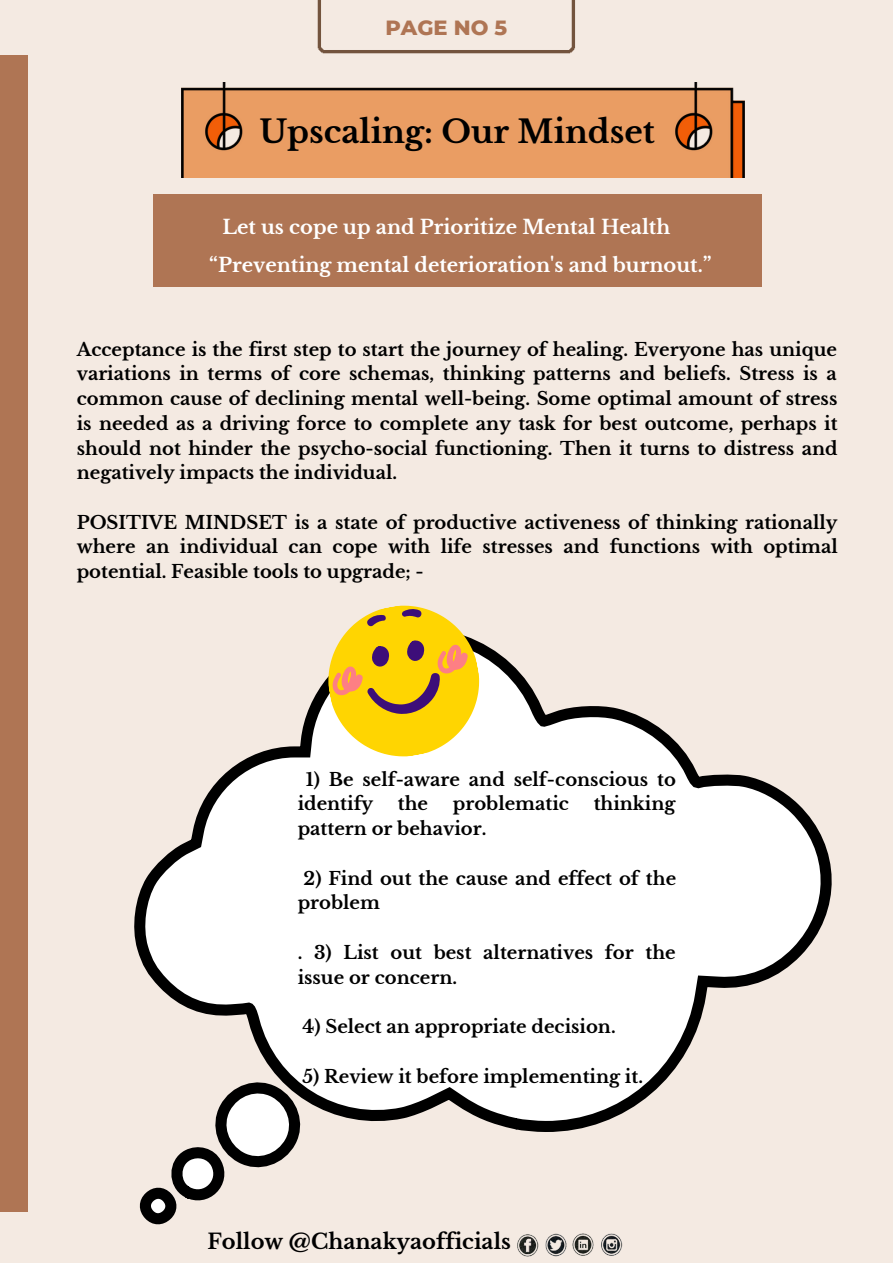
<style>
.page{position:relative;width:893px;height:1264px;background:#fff}
.page>*{position:absolute;margin:0;border:0;box-sizing:border-box;transform-origin:0 0}
.t1{font:700 31.5px "Libre Baskerville";color:#000}
.t2{font:700 21px "Libre Baskerville";color:#000}
.t3{font:800 21px "Montserrat";color:#af7554}
.t4{font:700 19.5px "Libre Baskerville";color:#fff}
.t5{font:700 18px/24.8px "Libre Baskerville";color:#000}
</style>
<div class="page">
<div style="left:0;top:0;width:892px;height:1262px;background:#f4eae2"></div>
<div style="left:0;top:55px;width:28px;height:1156px;background:#af7554"></div>
<svg style="left:317px;top:0;width:259px;height:54px"></svg>
<img style="left:517px;top:1233px;width:106px;height:24px">
<img style="left:181px;top:82px;width:563px;height:96px">
<div style="left:153px;top:195px;width:608px;height:91px;background:#af7554"></div>
<svg style="left:134px;top:648px;width:698px;height:577px"></svg>
<svg style="left:316px;top:605px;width:175px;height:164px;background:#edce63"></svg>
<p class="t3" style="left:385px;top:14px;width:123px">PAGE NO 5</p>
<p class="t1" style="left:259px;top:112px;width:397px">Upscaling: Our Mindset</p>
<p class="t4" style="left:222px;top:215px;width:449px">Let us cope up and Prioritize Mental Health</p>
<p class="t4" style="left:209px;top:253px;width:503px">“Preventing mental deterioration's and burnout.”</p>
<p class="t5" style="left:77px;top:337px;width:762px;text-align:justify">Acceptance is the first step to start the journey of healing. Everyone has unique variations in terms of core schemas, thinking patterns and beliefs. Stress is a common cause of declining mental well-being. Some optimal amount of stress is needed as a driving force to complete any task for best outcome, perhaps it should not hinder the psycho-social functioning. Then it turns to distress and negatively impacts the individual.</p>
<p class="t5" style="left:77px;top:510px;width:762px;text-align:justify">POSITIVE MINDSET is a state of productive activeness of thinking rationally where an individual can cope with life stresses and functions with optimal potential. Feasible tools to upgrade; -</p>
<p class="t5" style="left:298px;top:767px;width:379px;text-indent:8px">1) Be self-aware and self-conscious to identify</p>
<p class="t5" style="left:398px;top:791px;width:32px">the</p>
<p class="t5" style="left:453px;top:791px;width:118px">problematic</p>
<p class="t5" style="left:593px;top:791px;width:83px">thinking</p>
<p class="t5" style="left:298px;top:816px;width:190px">pattern or behavior.</p>
<p class="t5" style="left:298px;top:865px;width:380px;text-indent:6px">2) Find out the cause and effect of the problem</p>
<p class="t5" style="left:298px;top:940px;width:379px">. 3) List out best alternatives for the issue or concern.</p>
<p class="t5" style="left:302px;top:1014px;width:315px">4) Select an appropriate decision.</p>
<p class="t5" style="left:302px;top:1063px;width:342px">5) Review it before implementing it.</p>
<p class="t2" style="left:207px;top:1228px;width:305px">Follow @Chanakyaofficials</p>
</div>
